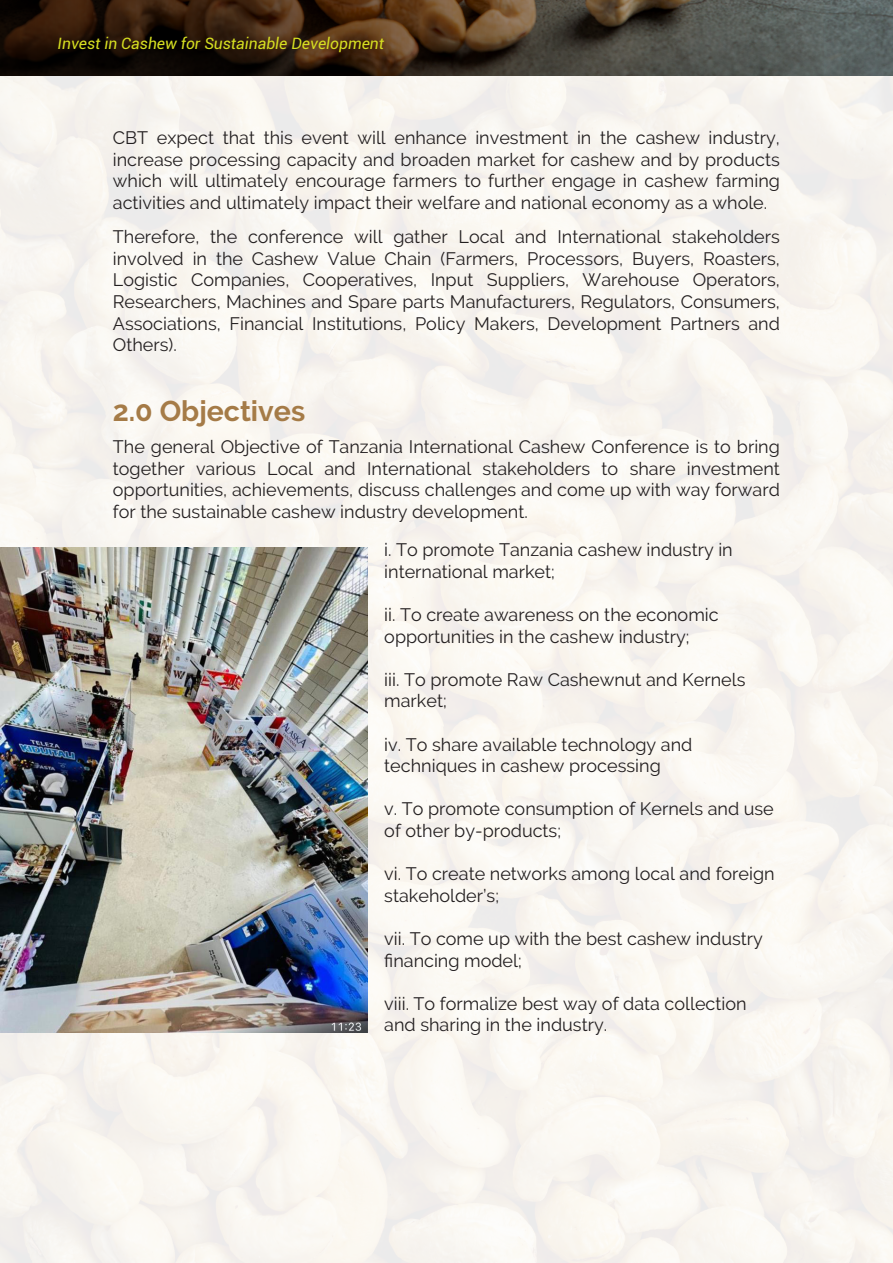
<style>
.page{position:relative;width:893px;height:1263px;background:#fff}
.page>*{position:absolute;margin:0;border:0;box-sizing:border-box;transform-origin:0 0}
.t1{font:700 28.5px "Raleway";color:#a57b47}
.t2{font:18px/21.6px "Raleway";color:#231f20}
.t3{font:italic 15.75px "Roboto";color:#d6df21}
</style>
<div class="page">
<img style="left:0;top:75px;width:893px;height:1188px">
<svg style="left:0;top:0;width:893px;height:75px;background:#403529"></svg>
<img style="left:0;top:548px;width:367px;height:485px">
<p class="t3" style="left:58px;top:33px;width:328px">Invest in Cashew for Sustainable Development</p>
<p class="t2" style="left:113px;top:127px;width:669px;text-align:justify">CBT expect that this event will enhance investment in the cashew industry, increase processing capacity and broaden market for cashew and by products which will ultimately encourage farmers to further engage in cashew farming activities and ultimately impact their welfare and national economy as a whole.</p>
<p class="t2" style="left:113px;top:226px;width:669px;text-align:justify">Therefore, the conference will gather Local and International stakeholders involved in the Cashew Value Chain (Farmers, Processors, Buyers, Roasters, Logistic Companies, Cooperatives, Input Suppliers, Warehouse Operators, Researchers, Machines and Spare parts Manufacturers, Regulators, Consumers, Associations, Financial Institutions, Policy Makers, Development Partners and Others).</p>
<h1 class="t1" style="left:113px;top:395px;width:194px">2.0 Objectives</h1>
<p class="t2" style="left:113px;top:436px;width:669px;text-align:justify">The general Objective of Tanzania International Cashew Conference is to bring together various Local and International stakeholders to share investment opportunities, achievements, discuss challenges and come up with way forward for the sustainable cashew industry development.</p>
<p class="t2" style="left:384px;top:539px;width:350px">i. To promote Tanzania cashew industry in international market;</p>
<p class="t2" style="left:384px;top:604px;width:336px">ii. To create awareness on the economic opportunities in the cashew industry;</p>
<p class="t2" style="left:384px;top:669px;width:363px">iii. To promote Raw Cashewnut and Kernels market;</p>
<p class="t2" style="left:384px;top:733px;width:310px">iv. To share available technology and techniques in cashew processing</p>
<p class="t2" style="left:384px;top:798px;width:391px">v. To promote consumption of Kernels and use of other by-products;</p>
<p class="t2" style="left:384px;top:863px;width:392px">vi. To create networks among local and foreign stakeholder’s;</p>
<p class="t2" style="left:384px;top:928px;width:380px">vii. To come up with the best cashew industry financing model;</p>
<p class="t2" style="left:384px;top:993px;width:364px">viii. To formalize best way of data collection and sharing in the industry.</p>
</div>
